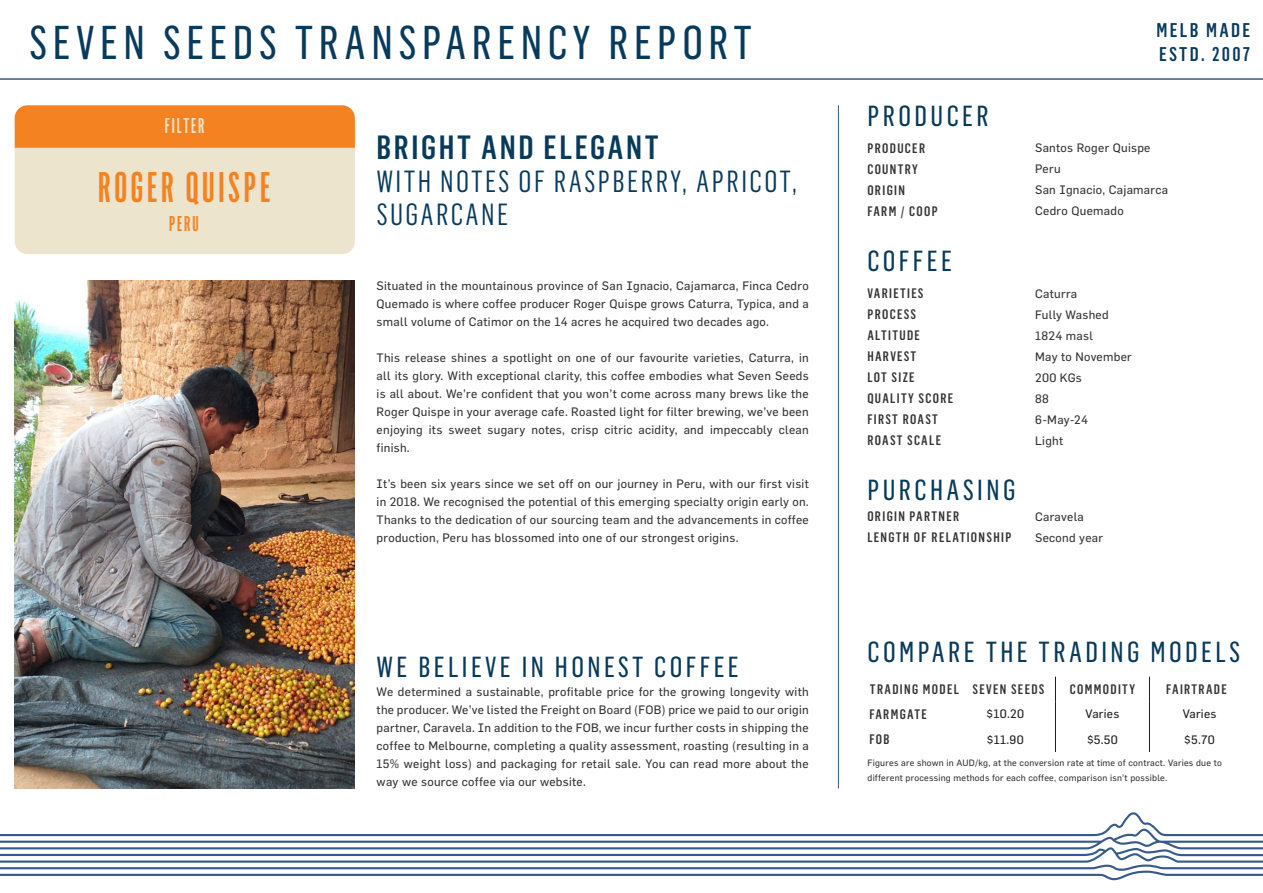
<style>
.page{position:relative;width:1263px;height:893px;background:#fff}
.page>*{position:absolute;margin:0;border:0;box-sizing:border-box;transform-origin:0 0}
.t1{font:46.5px "Flama Basic Cnd";letter-spacing:.12em;color:#083a5c}
.t2{font:42px "Flama Medium Ultra Cnd";letter-spacing:.09em;color:#f58220}
.t3{font:500 condensed 33px "Flama";letter-spacing:.08em;color:#083a5c}
.t4{font:condensed 30px/33px "Flama";letter-spacing:.08em;color:#083a5c}
.t5{font:28.5px "Flama Basic Cnd";letter-spacing:.12em;color:#083a5c}
.t6{font:21px "Flama Medium Ultra Cnd";letter-spacing:.09em;color:#ece4cc}
.t7{font:21px "Flama Medium Ultra Cnd";color:#f58220}
.t8{font:500 condensed 19.5px/23.4px "Flama";letter-spacing:.12em;color:#083a5c}
.t9{font:500 condensed 13.5px "Flama";letter-spacing:.1em;color:#323332}
.t10{font:12px/18px "Flama Basic";letter-spacing:.025em;color:#323332;text-align:justify}
.t11{font:12px "Flama Basic";letter-spacing:.025em;color:#231f20}
.t12{font:9px/15px "Flama Basic";letter-spacing:.025em;color:#323332}
</style>
<div class="page">
<img style="left:14px;top:281px;width:341px;height:507px">
<svg style="left:0;top:812px;width:1263px;height:68px"></svg>
<hr style="left:0;top:78px;width:1263px;height:2px;background:#365a8a">
<svg style="left:15px;top:105px;width:340px;height:149px;background:#eec89b"></svg>
<hr style="left:838px;top:105px;width:1px;height:683px;background:#365a8a">
<svg style="left:1055px;top:677px;width:1px;height:75px"></svg>
<svg style="left:1149px;top:677px;width:1px;height:75px"></svg>
<p class="t1" style="left:29px;top:13px;width:724px">SEVEN SEEDS TRANSPARENCY REPORT</p>
<p class="t6" style="left:165px;top:113px;width:41px">FILTER</p>
<p class="t2" style="left:98px;top:161px;width:174px">ROGER QUISPE</p>
<p class="t7" style="left:169px;top:211px;width:31px">PERU</p>
<p class="t3" style="left:376px;top:126px;width:284px">BRIGHT AND ELEGANT</p>
<p class="t4" style="left:376px;top:164px;width:422px">WITH NOTES OF RASPBERRY, APRICOT,<br>SUGARCANE</p>
<p class="t10" style="left:377px;top:277px;width:434px">Situated in the mountainous province of San Ignacio, Cajamarca, Finca Cedro Quemado is where coffee producer Roger Quispe grows Caturra, Typica, and a small volume of Catimor on the 14 acres he acquired two decades ago.</p>
<p class="t10" style="left:377px;top:349px;width:434px">This release shines a spotlight on one of our favourite varieties, Caturra, in all its glory. With exceptional clarity, this coffee embodies what Seven Seeds is all about. We’re confident that you won’t come across many brews like the Roger Quispe in your average cafe. Roasted light for filter brewing, we’ve been enjoying its sweet sugary notes, crisp citric acidity, and impeccably clean finish.</p>
<p class="t10" style="left:377px;top:475px;width:434px">It’s been six years since we set off on our journey in Peru, with our first visit in 2018. We recognised the potential of this emerging specialty origin early on.<br>Thanks to the dedication of our sourcing team and the advancements in coffee production, Peru has blossomed into one of our strongest origins.</p>
<p class="t5" style="left:377px;top:649px;width:364px">WE BELIEVE IN HONEST COFFEE</p>
<p class="t10" style="left:377px;top:683px;width:434px">We determined a sustainable, profitable price for the growing longevity with the producer. We’ve listed the Freight on Board (FOB) price we paid to our origin partner, Caravela. In addition to the FOB, we incur further costs in shipping the coffee to Melbourne, completing a quality assessment, roasting (resulting in a 15% weight loss) and packaging for retail sale. You can read more about the way we source coffee via our website.</p>
<p class="t5" style="left:867px;top:98px;width:123px">PRODUCER</p>
<p class="t9" style="left:867px;top:139px;width:59px">PRODUCER</p>
<p class="t9" style="left:867px;top:160px;width:52px">COUNTRY</p>
<p class="t9" style="left:867px;top:181px;width:39px">ORIGIN</p>
<p class="t9" style="left:867px;top:202px;width:72px">FARM / COOP</p>
<p class="t5" style="left:867px;top:243px;width:86px">COFFEE</p>
<p class="t9" style="left:867px;top:285px;width:58px">VARIETIES</p>
<p class="t9" style="left:867px;top:306px;width:50px">PROCESS</p>
<p class="t9" style="left:867px;top:327px;width:54px">ALTITUDE</p>
<p class="t9" style="left:867px;top:348px;width:50px">HARVEST</p>
<p class="t9" style="left:867px;top:369px;width:49px">LOT SIZE</p>
<p class="t9" style="left:867px;top:390px;width:87px">QUALITY SCORE</p>
<p class="t9" style="left:867px;top:411px;width:72px">FIRST ROAST</p>
<p class="t9" style="left:867px;top:432px;width:75px">ROAST SCALE</p>
<p class="t5" style="left:867px;top:472px;width:150px">PURCHASING</p>
<p class="t9" style="left:867px;top:508px;width:93px">ORIGIN PARTNER</p>
<p class="t9" style="left:867px;top:529px;width:146px">LENGTH OF RELATIONSHIP</p>
<p class="t8" style="left:1156px;top:18px;width:95px">MELB MADE<br>ESTD. 2007</p>
<p class="t10" style="left:1035px;top:139px;width:117px">Santos Roger Quispe</p>
<p class="t10" style="left:1035px;top:160px;width:27px">Peru</p>
<p class="t10" style="left:1035px;top:181px;width:134px">San Ignacio, Cajamarca</p>
<p class="t10" style="left:1035px;top:202px;width:90px">Cedro Quemado</p>
<p class="t10" style="left:1035px;top:284px;width:43px">Caturra</p>
<p class="t10" style="left:1035px;top:305px;width:75px">Fully Washed</p>
<p class="t10" style="left:1035px;top:326px;width:59px">1824 masl</p>
<p class="t10" style="left:1035px;top:347px;width:98px">May to November</p>
<p class="t10" style="left:1035px;top:368px;width:48px">200 KGs</p>
<p class="t10" style="left:1035px;top:389px;width:15px">88</p>
<p class="t10" style="left:1035px;top:410px;width:54px">6-May-24</p>
<p class="t10" style="left:1035px;top:431px;width:30px">Light</p>
<p class="t10" style="left:1035px;top:508px;width:50px">Caravela</p>
<p class="t10" style="left:1035px;top:529px;width:69px">Second year</p>
<p class="t5" style="left:867px;top:634px;width:374px">COMPARE THE TRADING MODELS</p>
<p class="t9" style="left:870px;top:681px;width:91px">TRADING MODEL</p>
<p class="t9" style="left:972px;top:681px;width:74px">SEVEN SEEDS</p>
<p class="t9" style="left:1070px;top:681px;width:67px">COMMODITY</p>
<p class="t9" style="left:1166px;top:681px;width:62px">FAIRTRADE</p>
<p class="t9" style="left:869px;top:706px;width:59px">FARMGATE</p>
<p class="t9" style="left:869px;top:731px;width:22px">FOB</p>
<p class="t11" style="left:986px;top:707px;width:39px">$10.20</p>
<p class="t11" style="left:987px;top:732px;width:38px">$11.90</p>
<p class="t11" style="left:1085px;top:707px;width:35px">Varies</p>
<p class="t11" style="left:1087px;top:732px;width:32px">$5.50</p>
<p class="t11" style="left:1183px;top:707px;width:35px">Varies</p>
<p class="t11" style="left:1184px;top:732px;width:32px">$5.70</p>
<p class="t12" style="left:867px;top:755px;width:356px">Figures are shown in AUD/kg, at the conversion rate at time of contract. Varies due to different processing methods for each coffee, comparison isn’t possible.</p>
</div>
